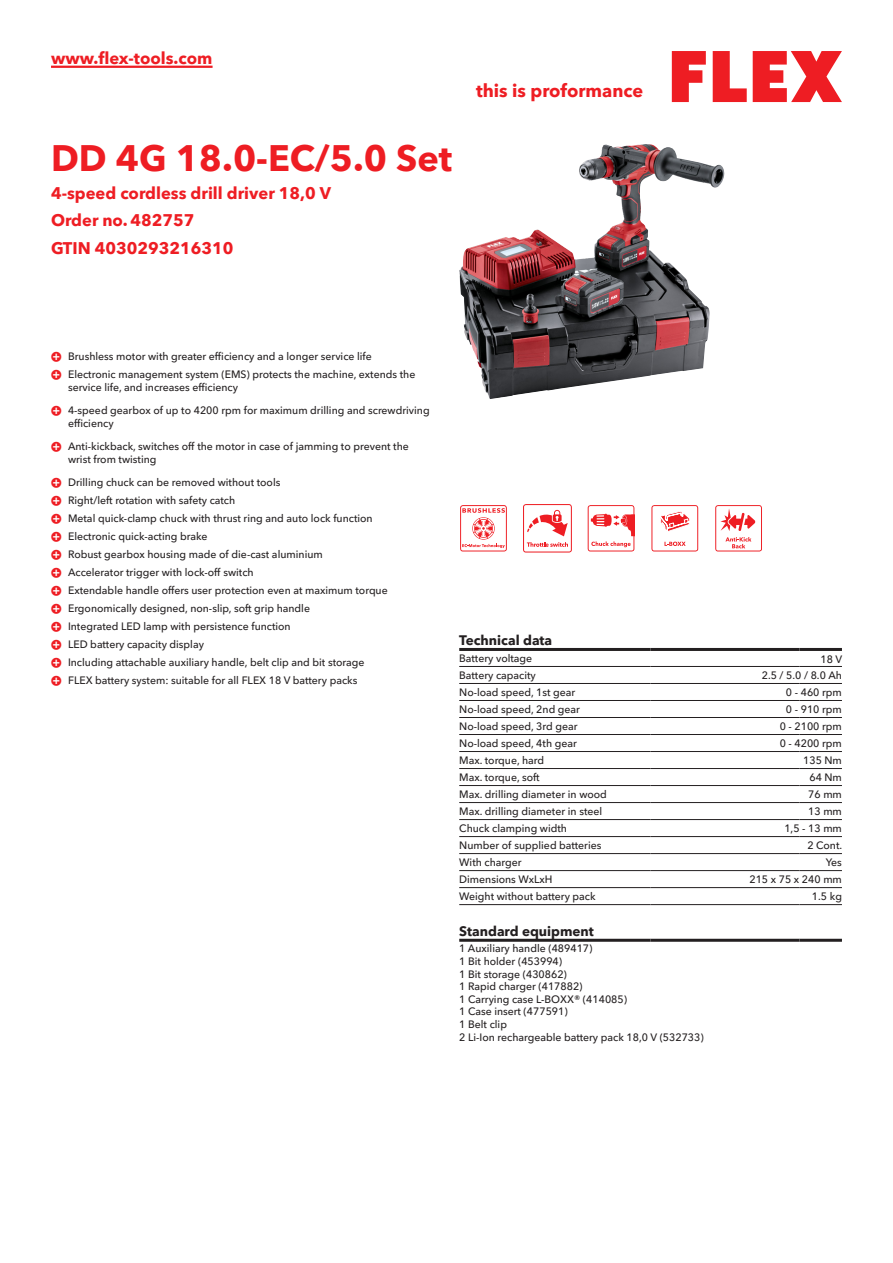
<style>
.page{position:relative;width:893px;height:1263px;background:#fff}
.page>*{position:absolute;margin:0;border:0;box-sizing:border-box;transform-origin:0 0}
.CB_AF_Product-name{font:700 36px "Avenir Next W1 G";color:#ee1d23}
.t1{font:700 18px "Avenir Next W1 G";color:#ee1d23}
.CB_AF_Product-short{font:700 16.5px "Avenir Next W1 G";color:#ee1d23}
.CB_AF_Order-number{font:700 16.5px "Avenir Next W1 G";color:#ee1d23}
.CB_AF_Table-headline{font:700 13.5px "Avenir Next W1 G";color:#231f20}
.CB_AF_Table-specific{font:500 10.5px/12.6px "Avenir Next W1 G";color:#231f20}
</style>
<div class="page">
<svg style="left:672px;top:51px;width:34px;height:51px"></svg>
<svg style="left:713px;top:51px;width:34px;height:51px"></svg>
<svg style="left:753px;top:51px;width:89px;height:51px"></svg>
<hr style="left:51px;top:66px;width:162px;height:2px;background:#ee1d23">
<img style="left:459px;top:144px;width:187px;height:222px">
<hr style="left:459px;top:666px;width:192px;height:1px;background:#231f20">
<hr style="left:651px;top:666px;width:148px;height:1px;background:#231f20">
<hr style="left:799px;top:666px;width:43px;height:1px;background:#231f20">
<hr style="left:459px;top:683px;width:192px;height:1px;background:#231f20">
<hr style="left:651px;top:683px;width:148px;height:1px;background:#231f20">
<hr style="left:799px;top:683px;width:43px;height:1px;background:#231f20">
<hr style="left:459px;top:700px;width:192px;height:1px;background:#231f20">
<hr style="left:651px;top:700px;width:148px;height:1px;background:#231f20">
<hr style="left:799px;top:700px;width:43px;height:1px;background:#231f20">
<hr style="left:459px;top:717px;width:192px;height:1px;background:#231f20">
<hr style="left:651px;top:717px;width:148px;height:1px;background:#231f20">
<hr style="left:799px;top:717px;width:43px;height:1px;background:#231f20">
<hr style="left:459px;top:734px;width:192px;height:1px;background:#231f20">
<hr style="left:651px;top:734px;width:148px;height:1px;background:#231f20">
<hr style="left:799px;top:734px;width:43px;height:1px;background:#231f20">
<hr style="left:459px;top:751px;width:192px;height:1px;background:#231f20">
<hr style="left:651px;top:751px;width:148px;height:1px;background:#231f20">
<hr style="left:799px;top:751px;width:43px;height:1px;background:#231f20">
<hr style="left:459px;top:768px;width:192px;height:1px;background:#231f20">
<hr style="left:651px;top:768px;width:148px;height:1px;background:#231f20">
<hr style="left:799px;top:768px;width:43px;height:1px;background:#231f20">
<hr style="left:459px;top:785px;width:192px;height:1px;background:#231f20">
<hr style="left:651px;top:785px;width:148px;height:1px;background:#231f20">
<hr style="left:799px;top:785px;width:43px;height:1px;background:#231f20">
<hr style="left:459px;top:802px;width:192px;height:1px;background:#231f20">
<hr style="left:651px;top:802px;width:148px;height:1px;background:#231f20">
<hr style="left:799px;top:802px;width:43px;height:1px;background:#231f20">
<hr style="left:459px;top:819px;width:192px;height:1px;background:#231f20">
<hr style="left:651px;top:819px;width:148px;height:1px;background:#231f20">
<hr style="left:799px;top:819px;width:43px;height:1px;background:#231f20">
<hr style="left:459px;top:836px;width:192px;height:1px;background:#231f20">
<hr style="left:651px;top:836px;width:148px;height:1px;background:#231f20">
<hr style="left:799px;top:836px;width:43px;height:1px;background:#231f20">
<hr style="left:459px;top:853px;width:192px;height:1px;background:#231f20">
<hr style="left:651px;top:853px;width:148px;height:1px;background:#231f20">
<hr style="left:799px;top:853px;width:43px;height:1px;background:#231f20">
<hr style="left:459px;top:870px;width:192px;height:1px;background:#231f20">
<hr style="left:651px;top:870px;width:148px;height:1px;background:#231f20">
<hr style="left:799px;top:870px;width:43px;height:1px;background:#231f20">
<hr style="left:459px;top:887px;width:192px;height:1px;background:#231f20">
<hr style="left:651px;top:887px;width:148px;height:1px;background:#231f20">
<hr style="left:799px;top:887px;width:43px;height:1px;background:#231f20">
<hr style="left:459px;top:904px;width:192px;height:1px;background:#231f20">
<hr style="left:651px;top:904px;width:148px;height:1px;background:#231f20">
<hr style="left:799px;top:904px;width:43px;height:1px;background:#231f20">
<hr style="left:459px;top:648px;width:192px;height:3px;background:#231f20">
<hr style="left:651px;top:648px;width:148px;height:3px;background:#231f20">
<hr style="left:799px;top:648px;width:43px;height:3px;background:#231f20">
<hr style="left:459px;top:939px;width:192px;height:3px;background:#231f20">
<hr style="left:651px;top:939px;width:148px;height:3px;background:#231f20">
<hr style="left:799px;top:939px;width:43px;height:3px;background:#231f20">
<svg style="left:460px;top:505px;width:47px;height:46px"></svg>
<svg style="left:523px;top:504px;width:49px;height:48px"></svg>
<svg style="left:588px;top:505px;width:46px;height:46px"></svg>
<svg style="left:651px;top:505px;width:47px;height:46px"></svg>
<svg style="left:715px;top:505px;width:47px;height:46px"></svg>
<h3 class="CB_AF_Product-short" style="left:51px;top:45px;width:163px">www.flex-tools.com</h3>
<p class="CB_AF_Product-name" style="left:51px;top:130px;width:403px">DD 4G 18.0-EC/5.0 Set</p>
<p class="CB_AF_Product-short" style="left:51px;top:180px;width:281px">4-speed cordless drill driver 18,0 V</p>
<p class="CB_AF_Order-number" style="left:51px;top:207px;width:145px">Order no. 482757</p>
<p class="CB_AF_Order-number" style="left:51px;top:235px;width:184px">GTIN 4030293216310</p>
<h2 class="t1" style="left:476px;top:77px;width:169px">this is proformance</h2>
<p class="CB_AF_Table-specific" style="left:68px;top:349px;width:305px">Brushless motor with greater efficiency and a longer service life</p>
<p class="CB_AF_Table-specific" style="left:68px;top:367px;width:349px">Electronic management system (EMS) protects the machine, extends the service life, and increases efficiency</p>
<p class="CB_AF_Table-specific" style="left:68px;top:403px;width:363px">4-speed gearbox of up to 4200 rpm for maximum drilling and screwdriving efficiency</p>
<p class="CB_AF_Table-specific" style="left:68px;top:439px;width:342px">Anti-kickback, switches off the motor in case of jamming to prevent the wrist from twisting</p>
<p class="CB_AF_Table-specific" style="left:68px;top:475px;width:214px">Drilling chuck can be removed without tools</p>
<p class="CB_AF_Table-specific" style="left:68px;top:493px;width:169px">Right/left rotation with safety catch</p>
<p class="CB_AF_Table-specific" style="left:68px;top:511px;width:306px">Metal quick-clamp chuck with thrust ring and auto lock function</p>
<p class="CB_AF_Table-specific" style="left:68px;top:529px;width:141px">Electronic quick-acting brake</p>
<p class="CB_AF_Table-specific" style="left:68px;top:547px;width:256px">Robust gearbox housing made of die-cast aluminium</p>
<p class="CB_AF_Table-specific" style="left:68px;top:565px;width:187px">Accelerator trigger with lock-off switch</p>
<p class="CB_AF_Table-specific" style="left:68px;top:583px;width:321px">Extendable handle offers user protection even at maximum torque</p>
<p class="CB_AF_Table-specific" style="left:68px;top:601px;width:244px">Ergonomically designed, non-slip, soft grip handle</p>
<p class="CB_AF_Table-specific" style="left:68px;top:619px;width:224px">Integrated LED lamp with persistence function</p>
<p class="CB_AF_Table-specific" style="left:68px;top:637px;width:137px">LED battery capacity display</p>
<p class="CB_AF_Table-specific" style="left:68px;top:655px;width:298px">Including attachable auxiliary handle, belt clip and bit storage</p>
<p class="CB_AF_Table-specific" style="left:68px;top:673px;width:291px">FLEX battery system: suitable for all FLEX 18 V battery packs</p>
<p class="CB_AF_Table-headline" style="left:459px;top:630px;width:94px">Technical data</p>
<p class="CB_AF_Table-specific" style="left:459px;top:651px;width:75px">Battery voltage</p>
<p class="CB_AF_Table-specific" style="left:820px;top:652px;width:23px">18 V</p>
<p class="CB_AF_Table-specific" style="left:459px;top:668px;width:78px">Battery capacity</p>
<p class="CB_AF_Table-specific" style="left:762px;top:668px;width:82px">2.5 / 5.0 / 8.0 Ah</p>
<p class="CB_AF_Table-specific" style="left:459px;top:685px;width:118px">No-load speed, 1st gear</p>
<p class="CB_AF_Table-specific" style="left:786px;top:685px;width:57px">0 - 460 rpm</p>
<p class="CB_AF_Table-specific" style="left:459px;top:702px;width:122px">No-load speed, 2nd gear</p>
<p class="CB_AF_Table-specific" style="left:786px;top:702px;width:57px">0 - 910 rpm</p>
<p class="CB_AF_Table-specific" style="left:459px;top:719px;width:120px">No-load speed, 3rd gear</p>
<p class="CB_AF_Table-specific" style="left:780px;top:719px;width:64px">0 - 2100 rpm</p>
<p class="CB_AF_Table-specific" style="left:459px;top:736px;width:119px">No-load speed, 4th gear</p>
<p class="CB_AF_Table-specific" style="left:780px;top:736px;width:64px">0 - 4200 rpm</p>
<p class="CB_AF_Table-specific" style="left:459px;top:753px;width:86px">Max. torque, hard</p>
<p class="CB_AF_Table-specific" style="left:803px;top:753px;width:40px">135 Nm</p>
<p class="CB_AF_Table-specific" style="left:459px;top:770px;width:82px">Max. torque, soft</p>
<p class="CB_AF_Table-specific" style="left:809px;top:770px;width:34px">64 Nm</p>
<p class="CB_AF_Table-specific" style="left:459px;top:787px;width:149px">Max. drilling diameter in wood</p>
<p class="CB_AF_Table-specific" style="left:808px;top:787px;width:35px">76 mm</p>
<p class="CB_AF_Table-specific" style="left:459px;top:804px;width:144px">Max. drilling diameter in steel</p>
<p class="CB_AF_Table-specific" style="left:808px;top:804px;width:35px">13 mm</p>
<p class="CB_AF_Table-specific" style="left:459px;top:821px;width:109px">Chuck clamping width</p>
<p class="CB_AF_Table-specific" style="left:784px;top:821px;width:59px">1,5 - 13 mm</p>
<p class="CB_AF_Table-specific" style="left:459px;top:838px;width:144px">Number of supplied batteries</p>
<p class="CB_AF_Table-specific" style="left:807px;top:838px;width:36px">2 Cont.</p>
<p class="CB_AF_Table-specific" style="left:459px;top:855px;width:64px">With charger</p>
<p class="CB_AF_Table-specific" style="left:826px;top:855px;width:18px">Yes</p>
<p class="CB_AF_Table-specific" style="left:459px;top:872px;width:95px">Dimensions WxLxH</p>
<p class="CB_AF_Table-specific" style="left:749px;top:872px;width:94px">215 x 75 x 240 mm</p>
<p class="CB_AF_Table-specific" style="left:459px;top:889px;width:138px">Weight without battery pack</p>
<p class="CB_AF_Table-specific" style="left:812px;top:889px;width:32px">1.5 kg</p>
<p class="CB_AF_Table-headline" style="left:459px;top:920px;width:136px">Standard equipment</p>
<p class="CB_AF_Table-specific" style="left:459px;top:941px;width:246px">1 Auxiliary handle (489417)<br>1 Bit holder (453994)<br>1 Bit storage (430862)<br>1 Rapid charger (417882)<br>1 Carrying case L-BOXX® (414085)<br>1 Case insert (477591)<br>1 Belt clip<br>2 Li-Ion rechargeable battery pack 18,0 V (532733)</p>
</div>
